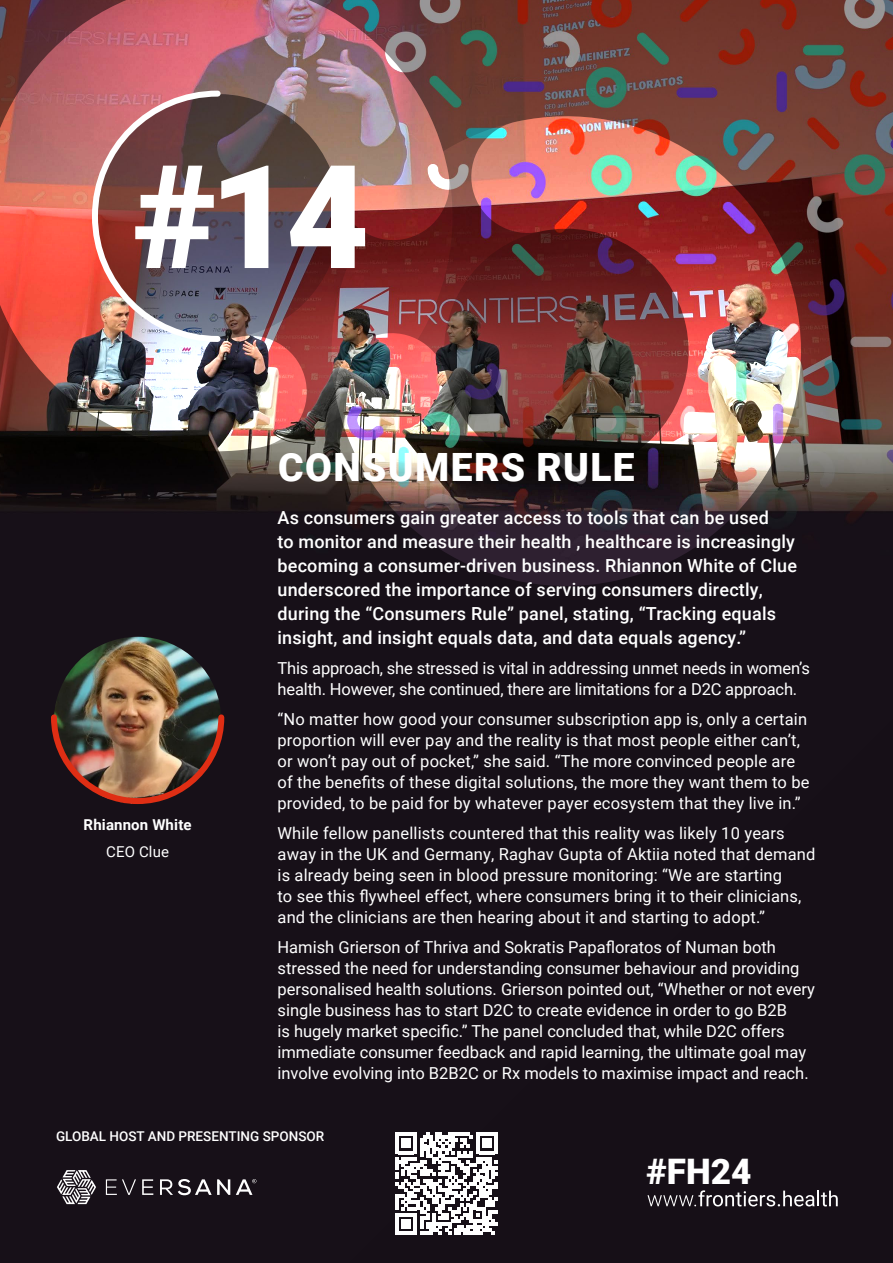
<style>
.page{position:relative;width:893px;height:1263px;background:#fff}
.page>*{position:absolute;margin:0;border:0;box-sizing:border-box;transform-origin:0 0}
.t1{font:900 144px "Roboto";color:#fff}
.t2{font:900 39px "Roboto";letter-spacing:.035em;color:#fff}
.t3{font:900 35.1px "Roboto";color:#fff}
.t4{font:500 18px/24px "Roboto";letter-spacing:.01em;color:#fff}
.t5{font:16.5px/21px "Roboto";letter-spacing:.005em;color:#fff}
.t6{font:700 15px "Roboto";letter-spacing:.01em;color:#fff}
.t7{font:15px "Roboto";letter-spacing:.01em;color:#fff}
.t8{font:500 13.5px "Roboto";color:#fff}
</style>
<div class="page">
<img style="left:0;top:0;width:893px;height:1263px">
<div style="left:287px;top:668px;width:606px;height:595px;background:#171018"></div>
<img style="left:0;top:0;width:454px;height:471px">
<img style="left:330px;top:94px;width:493px;height:497px">
<img style="left:89px;top:88px;width:135px;height:257px">
<img style="left:54px;top:637px;width:167px;height:167px;border-radius:84px">
<img style="left:48px;top:711px;width:179px;height:96px">
<svg style="left:647px;top:1190px;width:191px;height:16px;background:#504b51"></svg>
<svg style="left:106px;top:1179px;width:30px;height:16px"></svg>
<svg style="left:142px;top:1179px;width:11px;height:16px"></svg>
<svg style="left:160px;top:1179px;width:70px;height:16px"></svg>
<svg style="left:57px;top:1170px;width:39px;height:34px"></svg>
<svg style="left:236px;top:1179px;width:20px;height:16px"></svg>
<svg style="left:395px;top:1132px;width:103px;height:103px"></svg>
<h1 class="t1" style="left:133px;top:116px;width:238px">#14</h1>
<p class="t6" style="left:84px;top:814px;width:110px">Rhiannon White</p>
<p class="t7" style="left:106px;top:841px;width:64px">CEO Clue</p>
<h2 class="t2" style="left:278px;top:439px;width:358px">CONSUMERS RULE</h2>
<p class="t4" style="left:278px;top:505px;width:521px">As consumers gain greater access to tools that can be used<br>to monitor and measure their health , healthcare is increasingly becoming a consumer-driven business. Rhiannon White of Clue underscored the importance of serving consumers directly, during the “Consumers Rule” panel, stating, “Tracking equals insight, and insight equals data, and data equals agency.”</p>
<p class="t5" style="left:278px;top:657px;width:534px">This approach, she stressed is vital in addressing unmet needs in women’s health. However, she continued, there are limitations for a D2C approach.</p>
<p class="t5" style="left:278px;top:708px;width:534px">“No matter how good your consumer subscription app is, only a certain proportion will ever pay and the reality is that most people either can’t, or won’t pay out of pocket,” she said. “The more convinced people are of the benefits of these digital solutions, the more they want them to be provided, to be paid for by whatever payer ecosystem that they live in.”</p>
<p class="t5" style="left:278px;top:822px;width:539px">While fellow panellists countered that this reality was likely 10 years away in the UK and Germany, Raghav Gupta of Aktiia noted that demand is already being seen in blood pressure monitoring: “We are starting<br>to see this flywheel effect, where consumers bring it to their clinicians, and the clinicians are then hearing about it and starting to adopt.”</p>
<p class="t5" style="left:278px;top:936px;width:539px">Hamish Grierson of Thriva and Sokratis Papafloratos of Numan both stressed the need for understanding consumer behaviour and providing personalised health solutions. Grierson pointed out, “Whether or not every single business has to start D2C to create evidence in order to go B2B<br>is hugely market specific.” The panel concluded that, while D2C offers immediate consumer feedback and rapid learning, the ultimate goal may involve evolving into B2B2C or Rx models to maximise impact and reach.</p>
<p class="t8" style="left:56px;top:1127px;width:270px">GLOBAL HOST AND PRESENTING SPONSOR</p>
<h3 class="t3" style="left:646px;top:1147px;width:107px">#FH24</h3>
</div>
